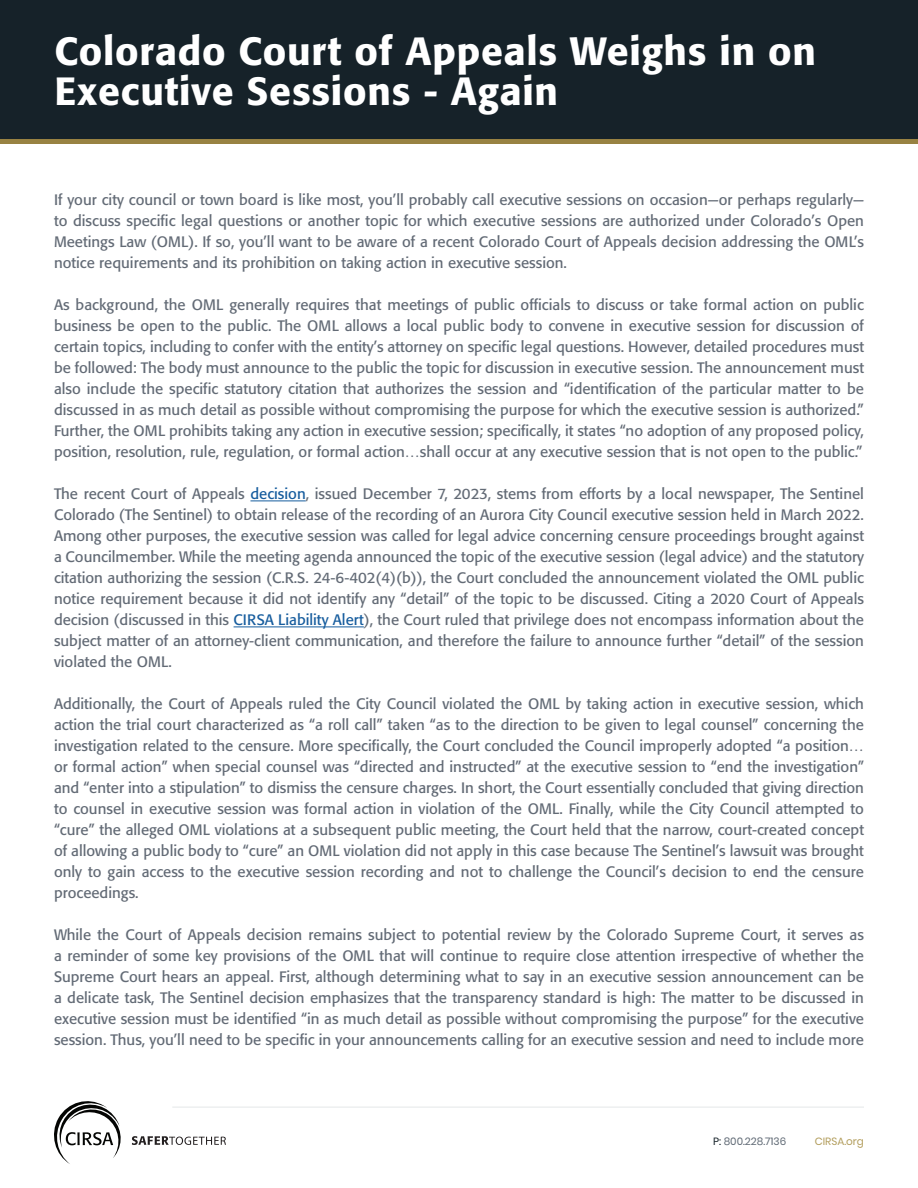
<style>
.page{position:relative;width:918px;height:1188px;background:#fff}
.page>*{position:absolute;margin:0;border:0;box-sizing:border-box;transform-origin:0 0}
.Headlines{font:500 39px/40.5px "Formata";letter-spacing:.02em;color:#fff}
.List_Paragraph{font:15px/21px "Formata";color:#636b76;text-align:justify}
.CopyRight_Info{font:10.5px "Poppins";color:#606a75}
.CopyRight_Info-2{font:10.5px "Poppins";color:#b29d5c}
.s1{color:#175d9e}
.s2{color:#162229}
</style>
<div class="page">
<div style="left:0;top:0;width:918px;height:144px;background:#162229"></div>
<div style="left:0;top:139px;width:918px;height:5px;background:#988242"></div>
<hr style="left:250px;top:501px;width:56px;height:1px;background:#175d9e">
<hr style="left:234px;top:627px;width:130px;height:1px;background:#175d9e">
<hr style="left:172px;top:1106px;width:692px;height:2px;background:#edeff0">
<svg style="left:54px;top:1101px;width:67px;height:63px"></svg>
<svg style="left:132px;top:1136px;width:94px;height:9px"></svg>
<p class="Headlines" style="left:54px;top:31px;width:763px">Colorado Court of Appeals Weighs in on<br>Executive Sessions - Again</p>
<p class="List_Paragraph" style="left:54px;top:190px;width:812px">If your city council or town board is like most, you’ll probably call executive sessions on occasion—or perhaps regularly— to discuss specific legal questions or another topic for which executive sessions are authorized under Colorado’s Open Meetings Law (OML). If so, you’ll want to be aware of a recent Colorado Court of Appeals decision addressing the OML’s notice requirements and its prohibition on taking action in executive session.</p>
<p class="List_Paragraph" style="left:54px;top:295px;width:812px">As background, the OML generally requires that meetings of public officials to discuss or take formal action on public business be open to the public. The OML allows a local public body to convene in executive session for discussion of certain topics, including to confer with the entity’s attorney on specific legal questions. However, detailed procedures must be followed: The body must announce to the public the topic for discussion in executive session. The announcement must also include the specific statutory citation that authorizes the session and “identification of the particular matter to be discussed in as much detail as possible without compromising the purpose for which the executive session is authorized.” Further, the OML prohibits taking any action in executive session; specifically, it states “no adoption of any proposed policy, position, resolution, rule, regulation, or formal action…shall occur at any executive session that is not open to the public.”</p>
<p class="List_Paragraph" style="left:54px;top:484px;width:812px">The recent Court of Appeals <span class="s1">decision</span>, issued December 7, 2023, stems from efforts by a local newspaper, The Sentinel Colorado (The Sentinel) to obtain release of the recording of an Aurora City Council executive session held in March 2022.<br>Among other purposes, the executive session was called for legal advice concerning censure proceedings brought against a Councilmember. While the meeting agenda announced the topic of the executive session (legal advice) and the statutory citation authorizing the session (C.R.S. 24-6-402(4)(b)), the Court concluded the announcement violated the OML public notice requirement because it did not identify any “detail” of the topic to be discussed. Citing a 2020 Court of Appeals decision (discussed in this <span class="s1">CIRSA Liability Alert</span>), the Court ruled that privilege does not encompass information about the subject matter of an attorney-client communication, and therefore the failure to announce further “detail” of the session violated the OML.</p>
<p class="List_Paragraph" style="left:54px;top:694px;width:812px">Additionally, the Court of Appeals ruled the City Council violated the OML by taking action in executive session, which action the trial court characterized as “a roll call” taken “as to the direction to be given to legal counsel” concerning the investigation related to the censure. More specifically, the Court concluded the Council improperly adopted “a position… or formal action” when special counsel was “directed and instructed” at the executive session to “end the investigation” and “enter into a stipulation” to dismiss the censure charges. In short, the Court essentially concluded that giving direction to counsel in executive session was formal action in violation of the OML. Finally, while the City Council attempted to “cure” the alleged OML violations at a subsequent public meeting, the Court held that the narrow, court-created concept of allowing a public body to “cure” an OML violation did not apply in this case because The Sentinel’s lawsuit was brought only to gain access to the executive session recording and not to challenge the Council’s decision to end the censure proceedings.</p>
<p class="List_Paragraph" style="left:54px;top:925px;width:812px">While the Court of Appeals decision remains subject to potential review by the Colorado Supreme Court, it serves as a reminder of some key provisions of the OML that will continue to require close attention irrespective of whether the Supreme Court hears an appeal. First, although determining what to say in an executive session announcement can be a delicate task, The Sentinel decision emphasizes that the transparency standard is high: The matter to be discussed in executive session must be identified “in as much detail as possible without compromising the purpose” for the executive session. Thus, you’ll need to be specific in your announcements calling for an executive session and need to include more</p>
<p class="CopyRight_Info" style="left:713px;top:1135px;width:75px"><span class="s2">P:</span> 800.228.7136</p>
<p class="CopyRight_Info-2" style="left:815px;top:1135px;width:51px">CIRSA.org</p>
</div>
